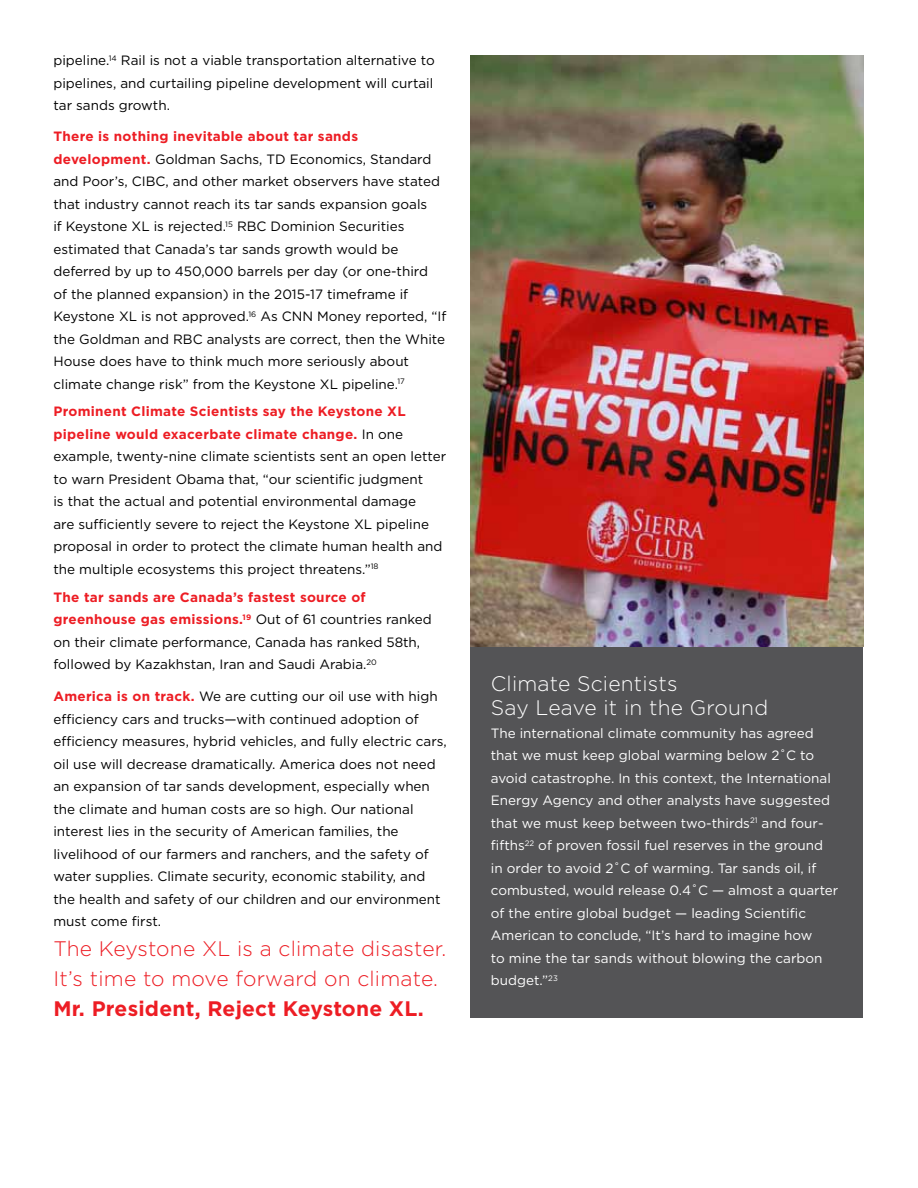
<style>
.page{position:relative;width:918px;height:1188px;background:#fff}
.page>*{position:absolute;margin:0;border:0;box-sizing:border-box;transform-origin:0 0}
.t1{font:300 21px/30px "Gotham";letter-spacing:.01em;color:#ed1d24}
.t2{font:300 21px/24px "Gotham";letter-spacing:.01em;color:#fff}
.t3{font:700 21px "Gotham";letter-spacing:.01em;color:#ed1d24}
.t4{font:13.5px/22.5px "Gotham";color:#000}
.t5{font:13.5px/22.5px "Gotham";color:#fff}
.s1{font-weight:700;color:#ed1d24}
</style>
<div class="page">
<div style="left:471px;top:647px;width:392px;height:370px;background:#545456"></div>
<img style="left:471px;top:56px;width:392px;height:591px">
<p class="t4" style="left:53px;top:49px;width:383px;text-align:justify">pipeline.<sup>14</sup> Rail is not a viable transportation alternative to pipelines, and curtailing pipeline development will curtail tar sands growth.</p>
<p class="t4" style="left:53px;top:125px;width:394px"><span class="s1">There is nothing inevitable about tar sands development.</span> Goldman Sachs, TD Economics, Standard and Poor’s, CIBC, and other market observers have stated that industry cannot reach its tar sands expansion goals<br>if Keystone XL is rejected.<sup>15</sup> RBC Dominion Securities estimated that Canada’s tar sands growth would be deferred by up to 450,000 barrels per day (or one-third<br>of the planned expansion) in the 2015-17 timeframe if Keystone XL is not approved.<sup>16</sup> As CNN Money reported, “If the Goldman and RBC analysts are correct, then the White House does have to think much more seriously about climate change risk” from the Keystone XL pipeline.<sup>17</sup></p>
<p class="t4" style="left:53px;top:400px;width:394px"><span class="s1">Prominent Climate Scientists say the Keystone XL pipeline would exacerbate climate change.</span> In one example, twenty-nine climate scientists sent an open letter to warn President Obama that, “our scientific judgment<br>is that the actual and potential environmental damage<br>are sufficiently severe to reject the Keystone XL pipeline proposal in order to protect the climate human health and the multiple ecosystems this project threatens.”<sup>18</sup></p>
<p class="t4" style="left:53px;top:585px;width:380px"><span class="s1">The tar sands are Canada’s fastest source of greenhouse gas emissions.</span><sup>19</sup> Out of 61 countries ranked on their climate performance, Canada has ranked 58th, followed by Kazakhstan, Iran and Saudi Arabia.<sup>20</sup></p>
<p class="t4" style="left:53px;top:685px;width:395px"><span class="s1">America is on track.</span> We are cutting our oil use with high efficiency cars and trucks—with continued adoption of efficiency measures, hybrid vehicles, and fully electric cars, oil use will decrease dramatically. America does not need an expansion of tar sands development, especially when the climate and human costs are so high. Our national interest lies in the security of American families, the livelihood of our farmers and ranchers, and the safety of water supplies. Climate security, economic stability, and the health and safety of our children and our environment must come first.</p>
<h1 class="t1" style="left:53px;top:934px;width:394px">The Keystone XL is a climate disaster.<br>It’s time to move forward on climate.</h1>
<h1 class="t3" style="left:53px;top:997px;width:372px">M r. President, Reject Keystone XL.</h1>
<h1 class="t2" style="left:491px;top:672px;width:279px">Climate Scientists<br>Say Leave it in the Ground</h1>
<p class="t5" style="left:491px;top:722px;width:349px">The international climate community has agreed that we must keep global warming below 2˚C to avoid catastrophe. In this context, the International Energy Agency and other analysts have suggested that we must keep between two-thirds<sup>21</sup> and four&shy;fifths<sup>22</sup> of proven fossil fuel reserves in the ground<br>in order to avoid 2˚C of warming. Tar sands oil, if combusted, would release 0.4˚C — almost a quarter of the entire global budget — leading Scientific American to conclude, “It’s hard to imagine how<br>to mine the tar sands without blowing the carbon budget.”<sup>23</sup></p>
</div>
